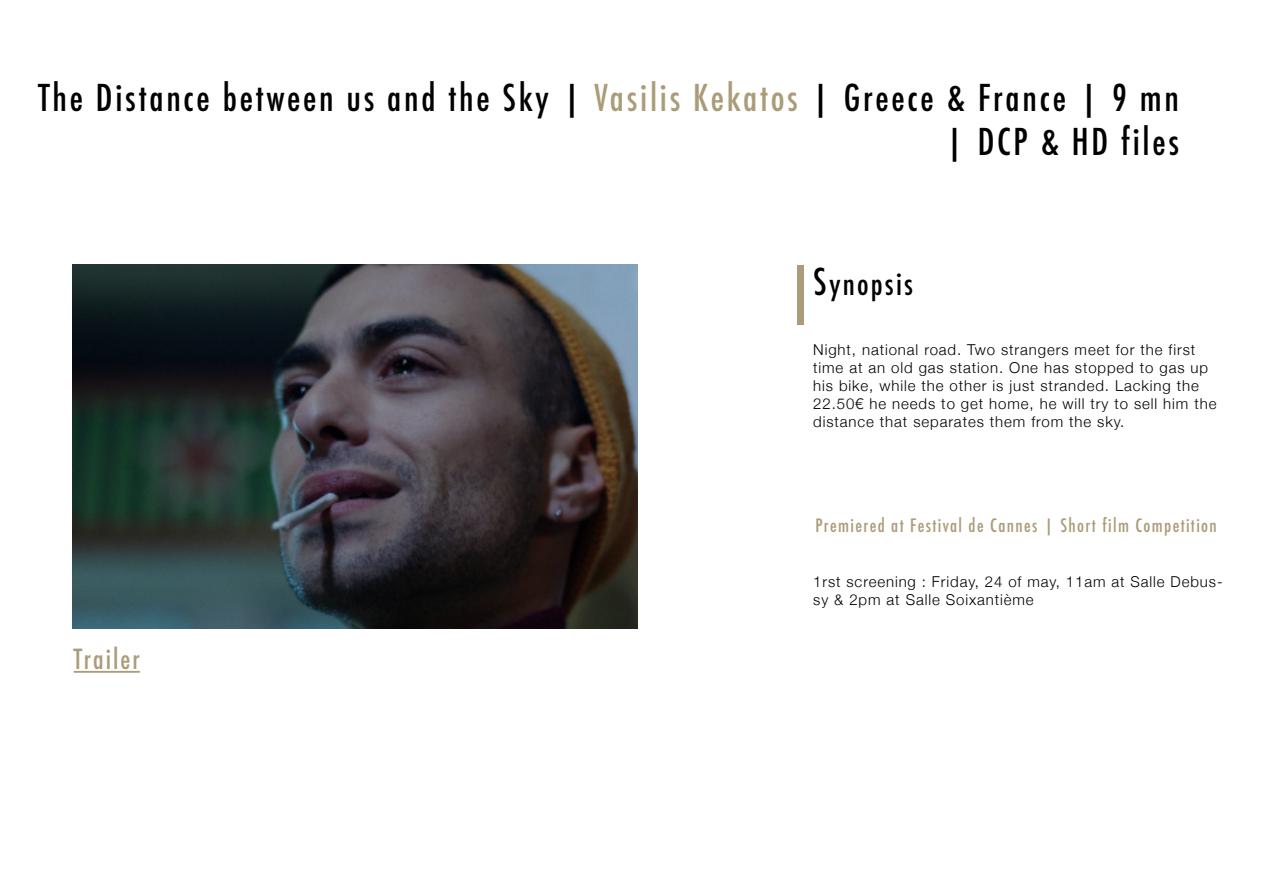
<style>
.page{position:relative;width:1263px;height:893px;background:#fff}
.page>*{position:absolute;margin:0;border:0;box-sizing:border-box;transform-origin:0 0}
.t1{font:500 condensed 36px/43.2px "Futura";letter-spacing:.075em;color:#000;text-align:right}
.t2{font:500 condensed 30px "Futura";letter-spacing:.075em;color:#000}
.t3{font:500 condensed 27px "Futura";letter-spacing:.075em;color:#ab9c79}
.t4{font:500 condensed 18px "Futura";letter-spacing:.075em;color:#ab9c79}
.t5{font:300 15px/18px "Helvetica Neue";letter-spacing:.06em;color:#000}
.s1{color:#ab9c79}
.s2{font-size:36px}
</style>
<div class="page">
<div style="left:797px;top:265px;width:7px;height:60px;background:#ab9c79"></div>
<img style="left:72px;top:265px;width:565px;height:363px">
<hr style="left:74px;top:671px;width:66px;height:2px;background:#ab9c79">
<h1 class="t1" style="left:38px;top:77px;width:1143px">The Distance between us and the Sky | <span class="s1">Vasilis Kekatos</span> | Greece &amp; France | 9 mn | DCP &amp; HD files</h1>
<h2 class="t2" style="left:813px;top:265px;width:101px"><span class="s2">S</span>ynopsis</h2>
<p class="t5" style="left:813px;top:339px;width:405px">Night, national road. Two strangers meet for the first time at an old gas station. One has stopped to gas up his bike, while the other is just stranded. Lacking the 22.50€ he needs to get home, he will try to sell him the distance that separates them from the sky.</p>
<p class="t4" style="left:815px;top:514px;width:403px">Premiered at Festival de Cannes | Short film Competition</p>
<h3 class="t3" style="left:74px;top:642px;width:68px">Trailer</h3>
<p class="t5" style="left:813px;top:572px;width:411px">1rst screening : Friday, 24 of may, 11am at Salle Debus&shy;sy &amp; 2pm at Salle Soixantième</p>
</div>
